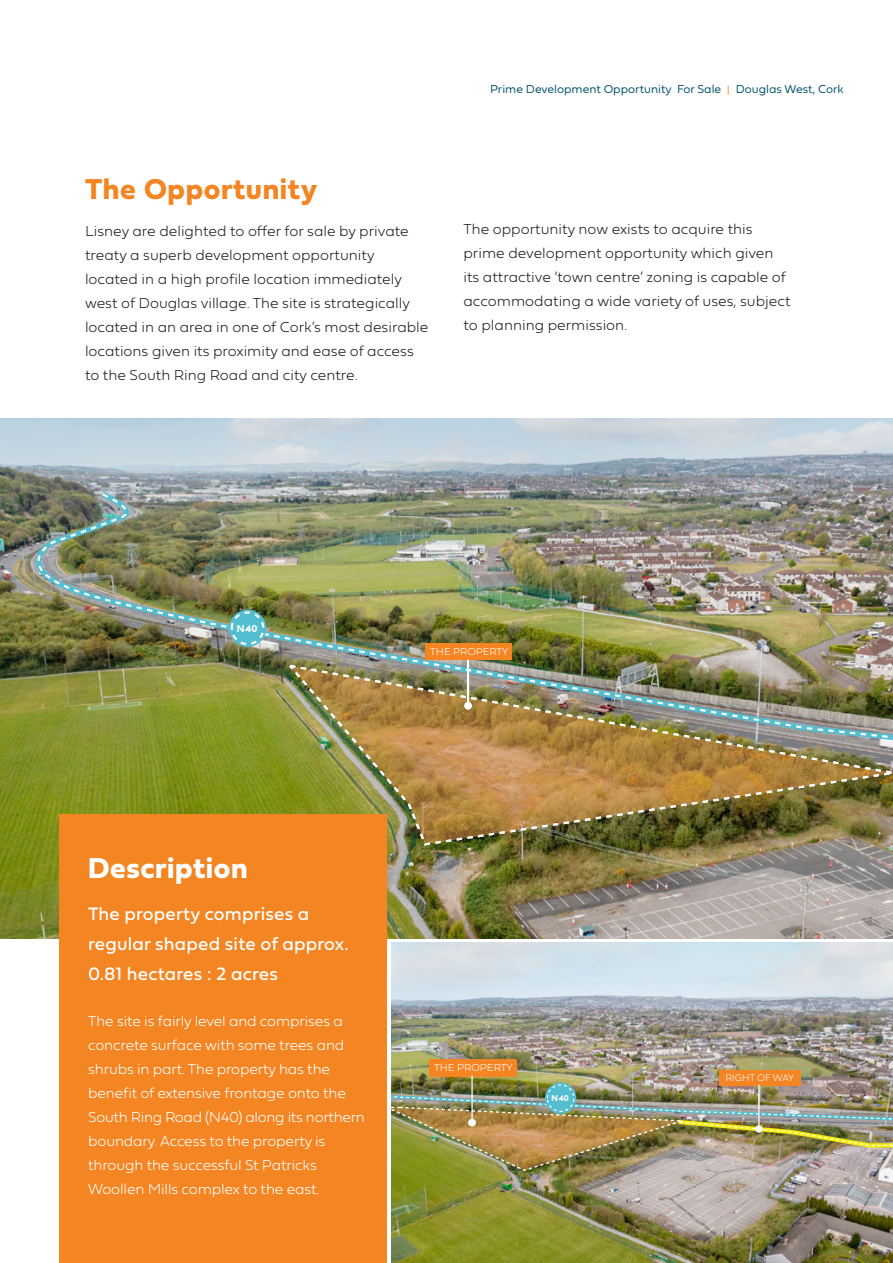
<style>
.page{position:relative;width:893px;height:1263px;background:#fff}
.page>*{position:absolute;margin:0;border:0;box-sizing:border-box;transform-origin:0 0}
.t1{font:30px "Fieldwork Geo Bold";letter-spacing:.02em;color:#f48523}
.t2{font:30px "Fieldwork Geo Bold";letter-spacing:.02em;color:#fff}
.t3{font:18.75px/30px "Fieldwork Geo Regular";letter-spacing:.01em;color:#fff}
.t4{font:100 15px/24px "Fieldwork Geo";color:#231f20}
.t5{font:100 15px/24px "Fieldwork Geo";letter-spacing:-.01em;color:#fff}
.t6{font:12px "Fieldwork Geo Light";color:#05546c}
.t7{font:100 10.5px "Fieldwork Geo";color:#fff}
.t8{font:800 10.05px "P22 Underground";color:#fff}
.t9{font:100 9.9px "Fieldwork Geo";color:#fff}
.t10{font:800 8.4px "P22 Underground";color:#fff}
.s1{font-size:8.4px;color:#f48523}
</style>
<div class="page">
<img style="left:0;top:419px;width:893px;height:519px">
<img style="left:0;top:492px;width:893px;height:256px">
<div style="left:229px;top:610px;width:37px;height:37px;background:#53becf;border-radius:50%"></div>
<div style="left:231px;top:611px;width:33px;height:34px;border:2px dashed #fff;border-radius:50%"></div>
<img style="left:287px;top:664px;width:606px;height:181px">
<div style="left:464px;top:702px;width:8px;height:8px;background:#fff;border-radius:50%"></div>
<hr style="left:467px;top:659px;width:2px;height:47px;background:#fff">
<div style="left:425px;top:643px;width:87px;height:17px;background:#f58523"></div>
<img style="left:391px;top:942px;width:502px;height:321px">
<svg style="left:545px;top:1082px;width:31px;height:32px"></svg>
<div style="left:547px;top:1084px;width:27px;height:28px;border:1px dashed #fff;border-radius:50%"></div>
<div style="left:430px;top:1059px;width:87px;height:17px;background:#f58523"></div>
<img style="left:391px;top:1091px;width:502px;height:80px">
<div style="left:468px;top:1119px;width:8px;height:7px;background:#fff;border-radius:50%"></div>
<hr style="left:471px;top:1075px;width:2px;height:47px;background:#fff">
<div style="left:719px;top:1069px;width:82px;height:16px;background:#f58523"></div>
<div style="left:755px;top:1125px;width:8px;height:8px;background:#fff;border-radius:50%"></div>
<hr style="left:758px;top:1085px;width:1px;height:44px;background:#fff">
<div style="left:60px;top:814px;width:327px;height:449px;background:#f48523"></div>
<p class="t6" style="left:490px;top:80px;width:355px">Prime Development Opportunity For Sale <span class="s1">|</span> Douglas West, Cork</p>
<h1 class="t1" style="left:85px;top:166px;width:234px">The Opportunity</h1>
<p class="t4" style="left:85px;top:218px;width:345px">Lisney are delighted to offer for sale by private treaty a superb development opportunity located in a high profile location immediately west of Douglas village. The site is strategically located in an area in one of Cork’s most desirable locations given its proximity and ease of access to the South Ring Road and city centre.</p>
<p class="t4" style="left:463px;top:216px;width:329px">The opportunity now exists to acquire this prime development opportunity which given its attractive ‘town centre’ zoning is capable of accommodating a wide variety of uses, subject to planning permission.</p>
<p class="t8" style="left:237px;top:622px;width:22px">N40</p>
<p class="t7" style="left:430px;top:643px;width:80px">THE PROPERTY</p>
<h1 class="t2" style="left:88px;top:844px;width:161px">Description</h1>
<p class="t3" style="left:88px;top:898px;width:262px">The property comprises a regular shaped site of approx.<br>0.81 hectares : 2 acres</p>
<p class="t5" style="left:88px;top:1008px;width:278px">The site is fairly level and comprises a concrete surface with some trees and shrubs in part. The property has the benefit of extensive frontage onto the South Ring Road (N40) along its northern boundary. Access to the property is through the successful St Patricks Woollen Mills complex to the east.</p>
<p class="t7" style="left:434px;top:1060px;width:80px">THE PROPERTY</p>
<p class="t10" style="left:552px;top:1093px;width:19px">N40</p>
<p class="t9" style="left:725px;top:1070px;width:70px">RIGHT OF WAY</p>
</div>
